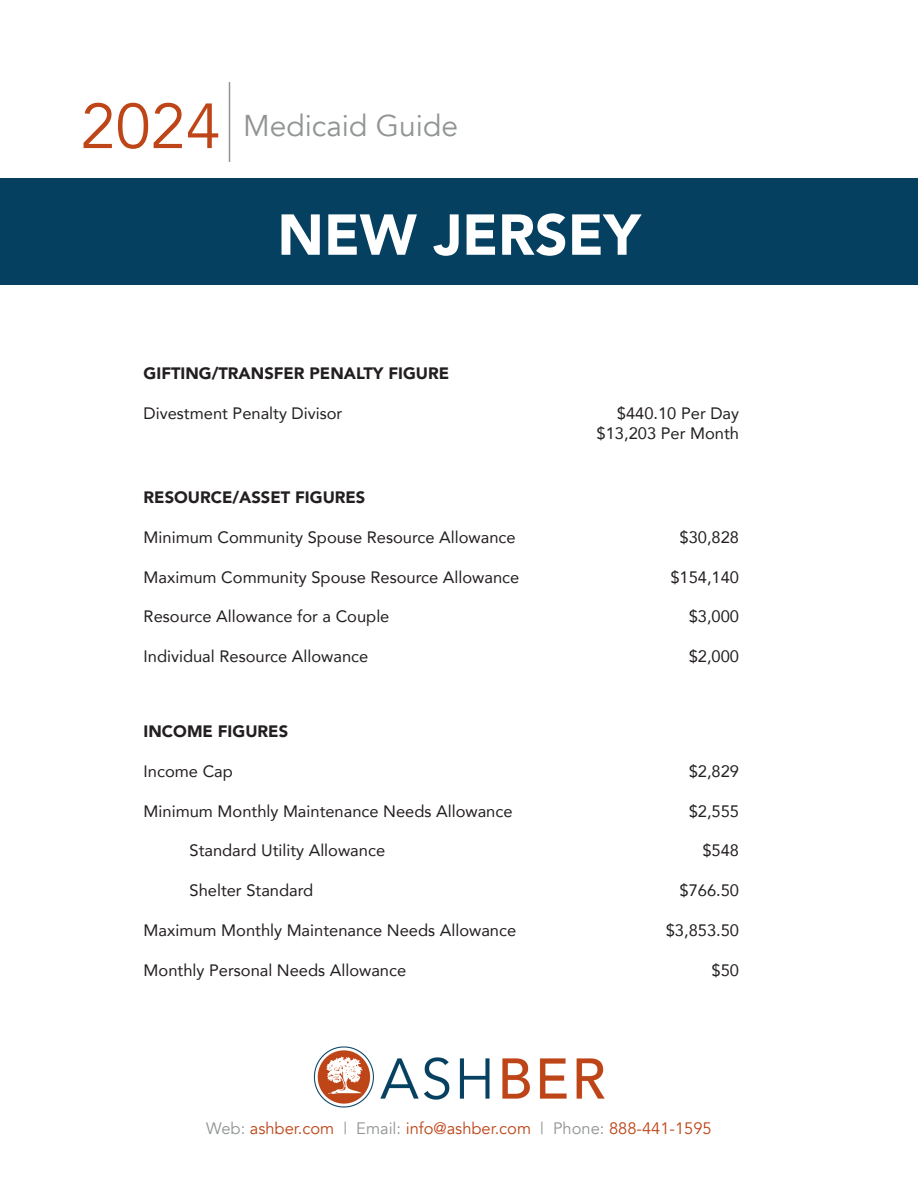
<style>
.page{position:relative;width:918px;height:1188px;background:#fff}
.page>*{position:absolute;margin:0;border:0;box-sizing:border-box;transform-origin:0 0}
.t1{font:63px "Avenir";color:#bd4517}
.t2{font:900 57px "Avenir";color:#fff}
.t3{font:30px "Avenir";color:#919494}
.t4{font:16.5px/19.5px "Avenir";color:#231f20;text-align:right}
.t5{font:900 16.5px "Avenir";color:#231f20}
.t6{font:16.5px "Avenir";color:#bd4517}
.s1{color:#919494}
</style>
<div class="page">
<div style="left:0;top:178px;width:918px;height:107px;background:#054061"></div>
<img style="left:313px;top:1046px;width:292px;height:62px">
<hr style="left:229px;top:82px;width:1px;height:80px;background:#919494">
<p class="t1" style="left:81px;top:89px;width:142px">2024</p>
<p class="t3" style="left:243px;top:108px;width:217px">Medicaid Guide</p>
<p class="t2" style="left:277px;top:186px;width:365px">NEW JERSEY</p>
<p class="t5" style="left:144px;top:359px;width:307px">GIFTING/TRANSFER PENALTY FIGURE</p>
<p class="t4" style="left:144px;top:403px;width:200px">Divestment Penalty Divisor</p>
<p class="t4" style="left:597px;top:403px;width:144px">$440.10 Per Day $13,203 Per Month</p>
<p class="t5" style="left:144px;top:483px;width:223px">RESOURCE/ASSET FIGURES</p>
<p class="t4" style="left:144px;top:527px;width:374px">Minimum Community Spouse Resource Allowance</p>
<p class="t4" style="left:680px;top:527px;width:61px">$30,828</p>
<p class="t4" style="left:144px;top:567px;width:377px">Maximum Community Spouse Resource Allowance</p>
<p class="t4" style="left:670px;top:567px;width:70px">$154,140</p>
<p class="t4" style="left:144px;top:606px;width:247px">Resource Allowance for a Couple</p>
<p class="t4" style="left:689px;top:606px;width:52px">$3,000</p>
<p class="t4" style="left:144px;top:646px;width:226px">Individual Resource Allowance</p>
<p class="t4" style="left:689px;top:646px;width:52px">$2,000</p>
<p class="t5" style="left:144px;top:717px;width:146px">INCOME FIGURES</p>
<p class="t4" style="left:144px;top:761px;width:91px">Income Cap</p>
<p class="t4" style="left:689px;top:761px;width:52px">$2,829</p>
<p class="t4" style="left:144px;top:801px;width:370px">Minimum Monthly Maintenance Needs Allowance</p>
<p class="t4" style="left:689px;top:801px;width:52px">$2,555</p>
<p class="t4" style="left:190px;top:840px;width:197px">Standard Utility Allowance</p>
<p class="t4" style="left:702px;top:840px;width:38px">$548</p>
<p class="t4" style="left:190px;top:880px;width:125px">Shelter Standard</p>
<p class="t4" style="left:680px;top:880px;width:61px">$766.50</p>
<p class="t4" style="left:144px;top:920px;width:374px">Maximum Monthly Maintenance Needs Allowance</p>
<p class="t4" style="left:666px;top:920px;width:75px">$3,853.50</p>
<p class="t4" style="left:144px;top:960px;width:264px">Monthly Personal Needs Allowance</p>
<p class="t4" style="left:712px;top:960px;width:29px">$50</p>
<p class="t6" style="left:206px;top:1119px;width:507px"><span class="s1">Web:</span> ashber.com <span class="s1">| Email:</span> info@ashber.com <span class="s1">| Phone:</span> 888-441-1595</p>
</div>
